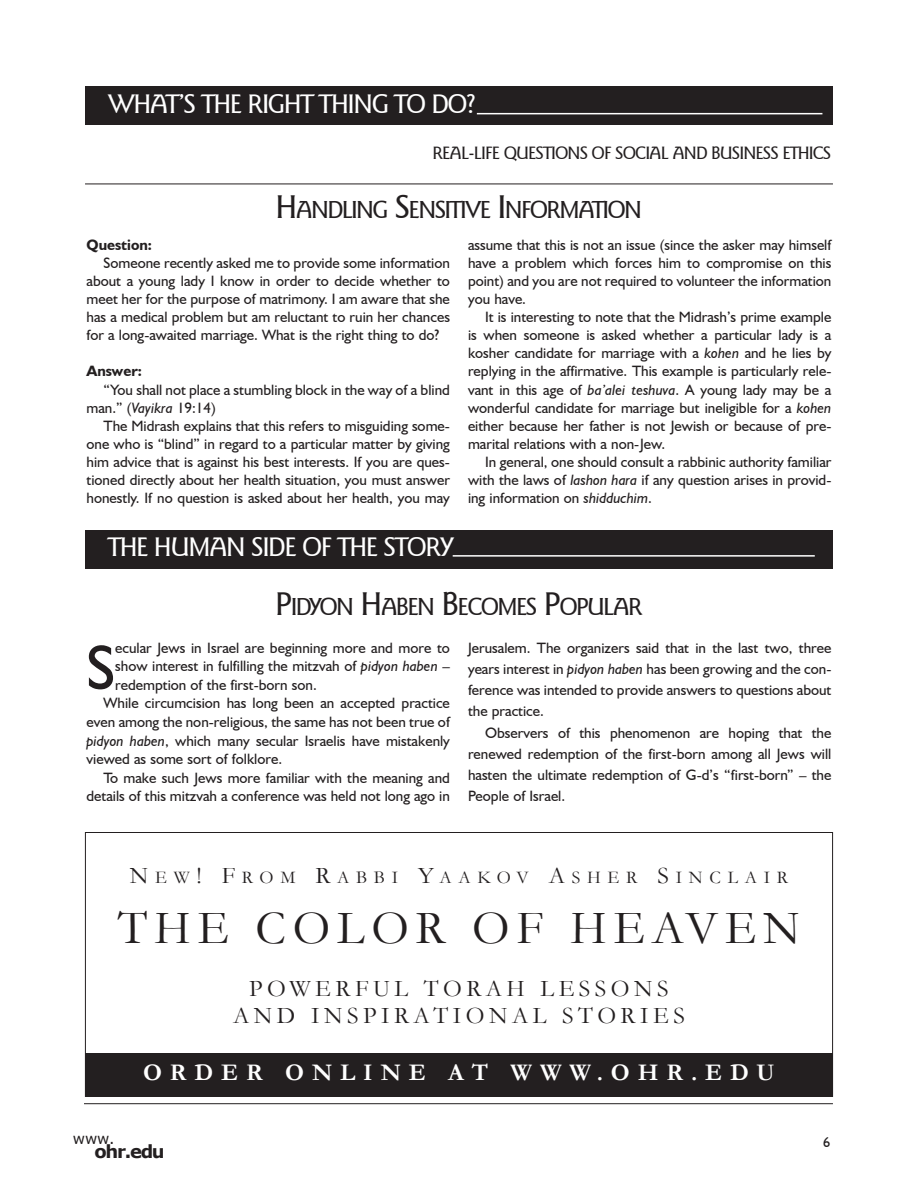
<style>
.page{position:relative;width:918px;height:1188px;background:#fff}
.page>*{position:absolute;margin:0;border:0;box-sizing:border-box;transform-origin:0 0}
.t1{font:62.4px "Humanist 521 BT";color:#231f20}
.t2{font:48px "Garamond";letter-spacing:.14em;color:#231f20}
.t3{font:500 27px "Goudy Sans IT Cby BT";letter-spacing:-.055em;color:#fff}
.t4{font:500 24.75px "Goudy Sans IT Cby BT";letter-spacing:-.07em;color:#231f20}
.t5{font:24px/27px "Garamond";letter-spacing:.19em;color:#231f20;text-align:center}
.t6{font:700 24px "Garamond";letter-spacing:.33em;color:#fff}
.t7{font:500 18px "Goudy Sans IT Cby BT";letter-spacing:-.055em;color:#231f20}
.t8{font:18px "Garamond";letter-spacing:.375em;color:#231f20}
.t9{font:700 18px "Verdana";letter-spacing:-.07em;color:#231f20}
.t10{font:15px/18.1px "Humanist 521 BT";color:#231f20;text-align:justify}
.t11{font:700 15px "Humanist 521 BT";color:#231f20}
.t12{font:15px "Verdana";color:#231f20}
.t13{font:14.25px "Humanist 521 BT";color:#231f20}
.s1{font-size:33px}
.s2{font-style:italic}
.s3{font-size:24px}
</style>
<div class="page">
<div style="left:85px;top:87px;width:748px;height:38px;background:#231f20"></div>
<hr style="left:477px;top:113px;width:345px;height:1px;background:#fff">
<hr style="left:85px;top:184px;width:748px;height:1px;background:#231f20">
<div style="left:85px;top:530px;width:748px;height:39px;background:#231f20"></div>
<hr style="left:453px;top:555px;width:362px;height:2px;background:#fff">
<hr style="left:84px;top:1103px;width:749px;height:1px;background:#231f20">
<div style="left:85px;top:1054px;width:748px;height:43px;background:#231f20"></div>
<h3 class="t3" style="left:108px;top:87px;width:370px">WHAT’S THE RIGHT THING TO DO?</h3>
<p class="t7" style="left:433px;top:142px;width:400px">REAL-LIFE QUESTIONS OF SOCIAL AND BUSINESS ETHICS</p>
<h3 class="t4" style="left:276px;top:194px;width:368px"><span class="s1">H</span>ANDLING <span class="s1">S</span>ENSITIVE <span class="s1">I</span>NFORMATION</h3>
<p class="t11" style="left:87px;top:235px;width:67px">Question:</p>
<p class="t10" style="left:87px;top:253px;width:365px;text-indent:17px">Someone recently asked me to provide some information about a young lady I know in order to decide whether to meet her for the purpose of matrimony. I am aware that she has a medical problem but am reluctant to ruin her chances for a long-awaited marriage. What is the right thing to do?</p>
<p class="t11" style="left:87px;top:362px;width:57px">answer:</p>
<p class="t10" style="left:87px;top:380px;width:365px;text-indent:17px">“You shall not place a stumbling block in the way of a blind man.” (<span class="s2">Vayikra</span> 19:14)</p>
<p class="t10" style="left:87px;top:416px;width:365px;text-indent:17px">The Midrash explains that this refers to misguiding some&shy;one who is “blind” in regard to a particular matter by giving him advice that is against his best interests. If you are ques&shy;tioned directly about her health situation, you must answer honestly. If no question is asked about her health, you may</p>
<p class="t10" style="left:468px;top:235px;width:365px">assume that this is not an issue (since the asker may himself have a problem which forces him to compromise on this point) and you are not required to volunteer the information you have.</p>
<p class="t10" style="left:468px;top:308px;width:365px;text-indent:17px">It is interesting to note that the Midrash’s prime example is when someone is asked whether a particular lady is a kosher candidate for marriage with a <span class="s2">kohen</span> and he lies by replying in the affirmative. This example is particularly rele&shy;vant in this age of <span class="s2">ba’alei teshuva</span>. A young lady may be a wonderful candidate for marriage but ineligible for a <span class="s2">kohen </span>either because her father is not Jewish or because of pre&shy;marital relations with a non-Jew.</p>
<p class="t10" style="left:468px;top:452px;width:365px;text-indent:17px">In general, one should consult a rabbinic authority familiar with the laws of <span class="s2">lashon hara</span> if any question arises in provid&shy;ing information on <span class="s2">shidduchim</span>.</p>
<h3 class="t3" style="left:108px;top:531px;width:347px">THE HUMAN SIDE OF THE STORY</h3>
<h3 class="t4" style="left:275px;top:592px;width:369px"><span class="s1">P</span>IDYON <span class="s1">H</span>ABEN <span class="s1">B</span>ECOMES <span class="s1">P</span>OPULAR</h3>
<h1 class="t1" style="left:87px;top:629px;width:30px">S</h1>
<p class="t10" style="left:115px;top:638px;width:336px">ecular Jews in Israel are beginning more and more to</p>
<p class="t10" style="left:115px;top:657px;width:336px">show interest in fulfilling the mitzvah of <span class="s2">pidyon haben</span> –</p>
<p class="t10" style="left:115px;top:675px;width:203px">redemption of the first-born son.</p>
<p class="t10" style="left:104px;top:694px;width:348px">While circumcision has long been an accepted practice</p>
<p class="t10" style="left:87px;top:713px;width:365px">even among the non-religious, the same has not been true of</p>
<p class="t10" style="left:87px;top:731px;width:365px"><span class="s2">pidyon haben</span>, which many secular Israelis have mistakenly</p>
<p class="t10" style="left:87px;top:750px;width:197px">viewed as some sort of folklore.</p>
<p class="t10" style="left:104px;top:768px;width:348px">To make such Jews more familiar with the meaning and</p>
<p class="t10" style="left:87px;top:787px;width:365px">details of this mitzvah a conference was held not long ago in</p>
<p class="t10" style="left:468px;top:637px;width:365px;line-height:21.3px">Jerusalem. The organizers said that in the last two, three years interest in <span class="s2">pidyon haben</span> has been growing and the con&shy;ference was intended to provide answers to questions about the practice.</p>
<p class="t10" style="left:468px;top:722px;width:365px;line-height:21.3px;text-indent:17px">Observers of this phenomenon are hoping that the renewed redemption of the first-born among all Jews will hasten the ultimate redemption of G-d’s “first-born” – the People of Israel.</p>
<p class="t8" style="left:130px;top:867px;width:660px"><span class="s3">N</span>EW<span class="s3">! F</span>ROM <span class="s3">R</span>ABBI <span class="s3">Y</span>AAKOV <span class="s3">A</span>SHER <span class="s3">S</span>INCLAIR</p>
<h2 class="t2" style="left:118px;top:901px;width:684px">THE COLOR OF HEAVEN</h2>
<h3 class="t5" style="left:233px;top:975px;width:453px">POWERFUL TORAH LESSONS<br>AND INSPIRATIONAL STORIES</h3>
<h3 class="t6" style="left:143px;top:1059px;width:633px">ORDER ONLINE AT WWW.OHR.EDU</h3>
<p class="t12" style="left:73px;top:1129px;width:43px">www.</p>
<p class="t13" style="left:823px;top:1134px;width:9px">6</p>
<p class="t9" style="left:94px;top:1140px;width:72px">ohr.edu</p>
</div>
